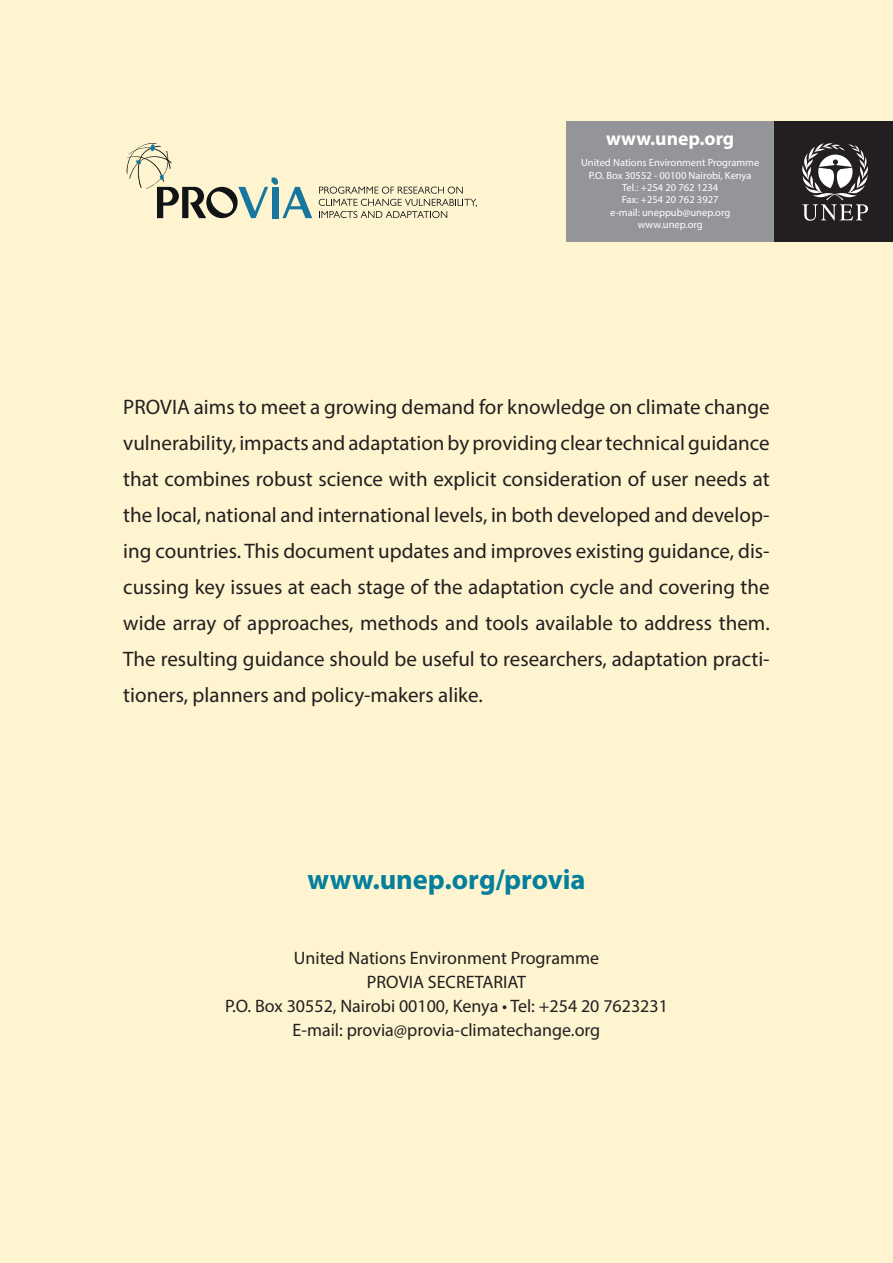
<style>
.page{position:relative;width:893px;height:1263px;background:#fef4d0}
.page>*{position:absolute;margin:0;border:0;box-sizing:border-box;transform-origin:0 0}
.t1{font:700 28.5px "Myriad Pro";letter-spacing:-.005em;color:#057f9c}
.PROVIA_text{font:21px/36px "Myriad Pro";color:#231f20;text-align:justify}
.PROVIA_text-2{font:700 19.5px "Myriad Pro";color:#fff}
.PROVIA_text-3{font:18px "Myriad Pro";color:#231f20}
.PROVIA_text-4{font:10.5px "Myriad Pro";color:#fff}
</style>
<div class="page">
<div style="left:566px;top:121px;width:209px;height:121px;background:#939598"></div>
<svg style="left:319px;top:187px;width:158px;height:31px"></svg>
<svg style="left:127px;top:143px;width:185px;height:75px"></svg>
<div style="left:775px;top:121px;width:118px;height:121px;background:#231f20"></div>
<svg style="left:802px;top:143px;width:66px;height:78px"></svg>
<p class="PROVIA_text-2" style="left:606px;top:126px;width:130px">www.unep.org</p>
<p class="PROVIA_text-4" style="left:581px;top:156px;width:180px">United Nations Environment Programme</p>
<p class="PROVIA_text-4" style="left:589px;top:169px;width:164px">P.O. Box 30552 - 00100 Nairobi, Kenya</p>
<p class="PROVIA_text-4" style="left:622px;top:181px;width:98px">Tel.: +254 20 762 1234</p>
<p class="PROVIA_text-4" style="left:622px;top:193px;width:98px">Fax: +254 20 762 3927</p>
<p class="PROVIA_text-4" style="left:610px;top:206px;width:122px">e-mail: uneppub@unep.org</p>
<p class="PROVIA_text-4" style="left:638px;top:218px;width:66px">www.unep.org</p>
<p class="PROVIA_text" style="left:123px;top:389px;width:648px">PROVIA aims to meet a growing demand for knowledge on climate change vulnerability, impacts and adaptation by providing clear technical guidance that combines robust science with explicit consideration of user needs at the local, national and international levels, in both developed and develop&shy;ing countries. This document updates and improves existing guidance, dis&shy;cussing key issues at each stage of the adaptation cycle and covering the wide array of approaches, methods and tools available to address them.<br>The resulting guidance should be useful to researchers, adaptation practi&shy;tioners, planners and policy-makers alike.</p>
<p class="t1" style="left:307px;top:861px;width:279px">www.unep.org/provia</p>
<p class="PROVIA_text-3" style="left:294px;top:947px;width:307px">United Nations Environment Programme</p>
<p class="PROVIA_text-3" style="left:367px;top:971px;width:161px">PROVIA SECRETARIAT</p>
<p class="PROVIA_text-3" style="left:225px;top:995px;width:444px">P.O. Box 30552, Nairobi 00100, Kenya • Tel: +254 20 7623231</p>
<p class="PROVIA_text-3" style="left:293px;top:1019px;width:309px">E-mail: provia@provia-climatechange.org</p>
</div>
